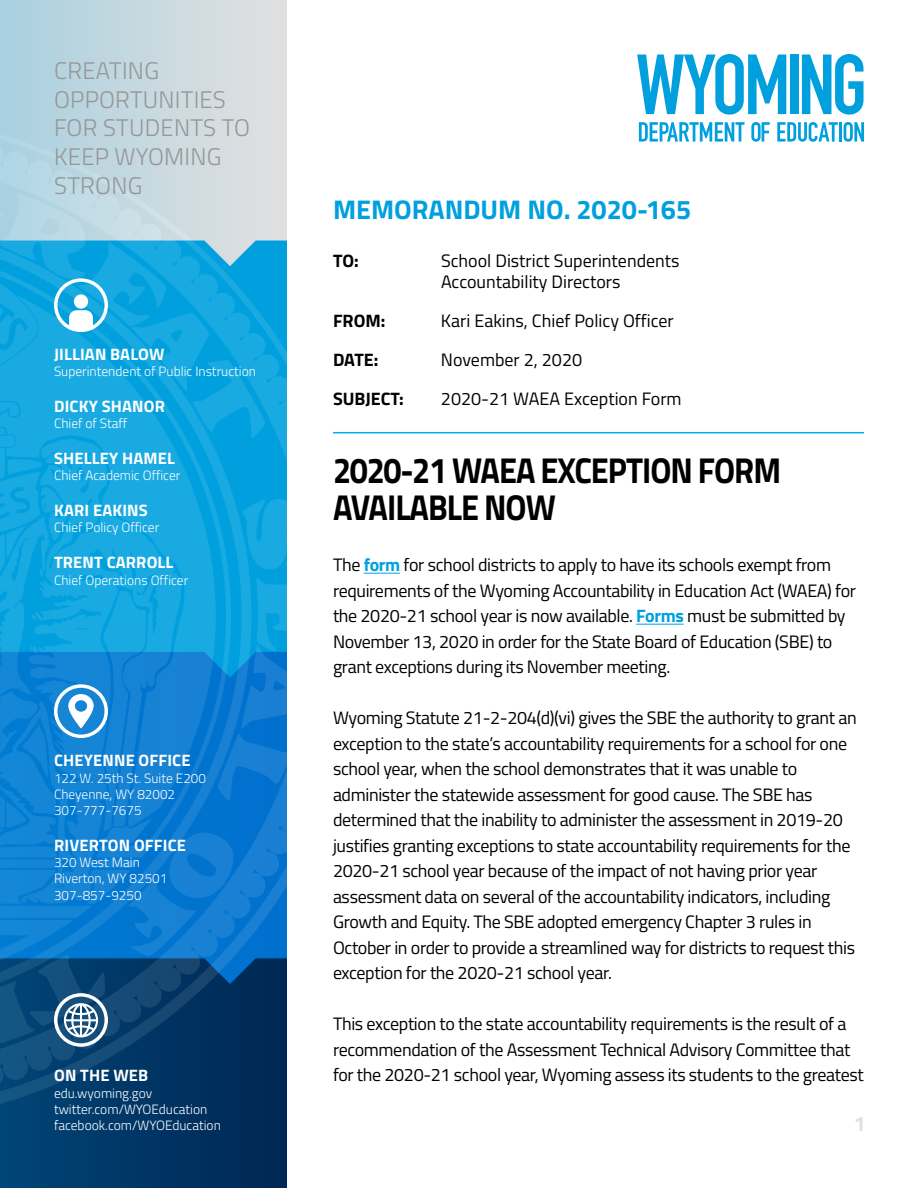
<style>
.page{position:relative;width:918px;height:1188px;background:#fff}
.page>*{position:absolute;margin:0;border:0;box-sizing:border-box;transform-origin:0 0}
.To__From__Etc{font:700 36px/37.5px "Titillium Web";letter-spacing:-.03em;color:#000;scale:.9 1}
.Section_Title{font:700 27px "Titillium Web";color:#00a0df}
.t1{font:300 24px/28.8px "Titillium Web";letter-spacing:.01em;color:#969696}
.t2{font:700 21px "Titillium Web";color:#e1e1e1}
.To__From__Etc-2{font:18px/25.5px "Titillium Web";letter-spacing:-.02em;color:#000}
.To__From__Etc-3{font:18px "Titillium Web";color:#000}
.To__From__Etc-4{font:700 18px "Titillium Web";color:#000}
.Sidebar_Title{font:700 16.5px "Titillium Web";letter-spacing:.01em;color:#fff}
.Sidebar_Description{font:300 13.5px "Titillium Web";color:#fff}
.s1{font-weight:700;color:#00a0df}
</style>
<div class="page">
<img style="left:0;top:0;width:286px;height:1188px">
<svg style="left:54px;top:993px;width:54px;height:54px"></svg>
<svg style="left:54px;top:684px;width:54px;height:54px"></svg>
<svg style="left:54px;top:278px;width:54px;height:54px"></svg>
<svg style="left:637px;top:54px;width:149px;height:61px"></svg>
<div style="left:790px;top:55px;width:8px;height:59px;background:#00a0df"></div>
<svg style="left:802px;top:54px;width:62px;height:61px"></svg>
<svg style="left:639px;top:122px;width:106px;height:20px"></svg>
<svg style="left:751px;top:122px;width:19px;height:20px"></svg>
<svg style="left:777px;top:122px;width:61px;height:20px"></svg>
<hr style="left:839px;top:122px;width:3px;height:20px;background:#00a0df">
<svg style="left:844px;top:122px;width:20px;height:20px"></svg>
<hr style="left:333px;top:432px;width:531px;height:1px;background:#00aeef">
<hr style="left:364px;top:573px;width:36px;height:1px;background:#00a0df">
<hr style="left:636px;top:624px;width:48px;height:1px;background:#00a0df">
<p class="t1" style="left:54px;top:55px;width:197px">CREATING<br>OPPORTUNITIES<br>FOR STUDENTS TO<br>KEEP WYOMING<br>STRONG</p>
<h1 class="Section_Title" style="left:333px;top:189px;width:360px">MEMORANDUM NO. 2020-165</h1>
<p class="To__From__Etc-4" style="left:333px;top:247px;width:27px">TO:</p>
<p class="To__From__Etc-3" style="left:441px;top:247px;width:240px">School District Superintendents</p>
<p class="To__From__Etc-3" style="left:441px;top:268px;width:181px">Accountability Directors</p>
<p class="To__From__Etc-4" style="left:333px;top:307px;width:54px">FROM:</p>
<p class="To__From__Etc-3" style="left:441px;top:307px;width:234px">Kari Eakins, Chief Policy Officer</p>
<p class="To__From__Etc-4" style="left:333px;top:346px;width:47px">DATE:</p>
<p class="To__From__Etc-3" style="left:441px;top:346px;width:143px">November 2, 2020</p>
<p class="To__From__Etc-4" style="left:333px;top:385px;width:72px">SUBJECT:</p>
<p class="To__From__Etc-3" style="left:441px;top:385px;width:242px">2020-21 WAEA Exception Form</p>
<p class="Sidebar_Title" style="left:54px;top:341px;width:112px">JILLIAN BALOW</p>
<p class="Sidebar_Description" style="left:54px;top:361px;width:203px">Superintendent of Public Instruction</p>
<p class="Sidebar_Title" style="left:54px;top:393px;width:112px">DICKY SHANOR</p>
<p class="Sidebar_Description" style="left:54px;top:414px;width:75px">Chief of Staff</p>
<p class="Sidebar_Title" style="left:54px;top:446px;width:122px">SHELLEY HAMEL</p>
<p class="Sidebar_Description" style="left:54px;top:466px;width:128px">Chief Academic Officer</p>
<p class="Sidebar_Title" style="left:54px;top:498px;width:95px">KARI EAKINS</p>
<p class="Sidebar_Description" style="left:54px;top:518px;width:107px">Chief Policy Officer</p>
<p class="Sidebar_Title" style="left:54px;top:550px;width:121px">TRENT CARROLL</p>
<p class="Sidebar_Description" style="left:54px;top:570px;width:136px">Chief Operations Officer</p>
<p class="To__From__Etc" style="left:333px;top:450px;width:499px">2020-21 WAEA EXCEPTION FORM<br>AVAILABLE NOW</p>
<p class="To__From__Etc-2" style="left:333px;top:552px;width:525px">The <span class="s1">form</span> for school districts to apply to have its schools exempt from requirements of the Wyoming Accountability in Education Act (WAEA) for the 2020-21 school year is now available. <span class="s1">Forms</span> must be submitted by November 13, 2020 in order for the State Board of Education (SBE) to grant exceptions during its November meeting.</p>
<p class="To__From__Etc-2" style="left:333px;top:705px;width:525px">Wyoming Statute 21-2-204(d)(vi) gives the SBE the authority to grant an exception to the state’s accountability requirements for a school for one school year, when the school demonstrates that it was unable to administer the statewide assessment for good cause. The SBE has determined that the inability to administer the assessment in 2019-20 justifies granting exceptions to state accountability requirements for the 2020-21 school year because of the impact of not having prior year assessment data on several of the accountability indicators, including Growth and Equity. The SBE adopted emergency Chapter 3 rules in October in order to provide a streamlined way for districts to request this exception for the 2020-21 school year.</p>
<p class="To__From__Etc-2" style="left:333px;top:1011px;width:532px">This exception to the state accountability requirements is the result of a recommendation of the Assessment Technical Advisory Committee that for the 2020-21 school year, Wyoming assess its students to the greatest</p>
<p class="Sidebar_Title" style="left:54px;top:748px;width:138px">CHEYENNE OFFICE</p>
<p class="Sidebar_Description" style="left:54px;top:768px;width:154px">122 W. 25th St. Suite E200</p>
<p class="Sidebar_Description" style="left:54px;top:784px;width:123px">Cheyenne, WY 82002</p>
<p class="Sidebar_Description" style="left:54px;top:801px;width:89px">307-777-7675</p>
<p class="Sidebar_Title" style="left:54px;top:833px;width:133px">RIVERTON OFFICE</p>
<p class="Sidebar_Description" style="left:54px;top:853px;width:87px">320 West Main</p>
<p class="Sidebar_Description" style="left:54px;top:869px;width:115px">Riverton, WY 82501</p>
<p class="Sidebar_Description" style="left:54px;top:885px;width:89px">307-857-9250</p>
<p class="Sidebar_Title" style="left:54px;top:1063px;width:96px">ON THE WEB</p>
<p class="Sidebar_Description" style="left:54px;top:1083px;width:100px">edu.wyoming.gov</p>
<p class="Sidebar_Description" style="left:54px;top:1099px;width:155px">twitter.com/WYOEducation</p>
<p class="Sidebar_Description" style="left:54px;top:1116px;width:168px">facebook.com/WYOEducation</p>
<p class="t2" style="left:854px;top:1107px;width:13px">1</p>
</div>
